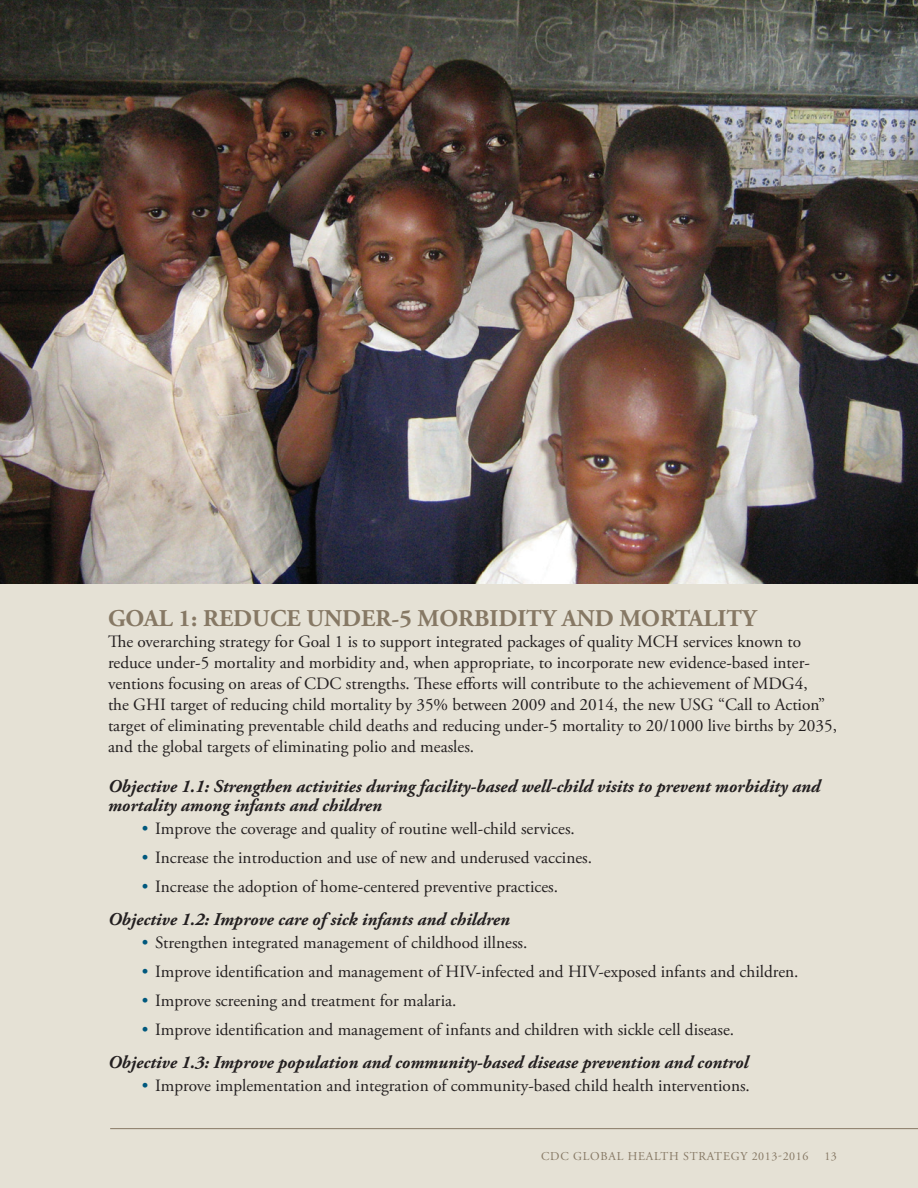
<style>
.page{position:relative;width:918px;height:1188px;background:#fff}
.page>*{position:absolute;margin:0;border:0;box-sizing:border-box;transform-origin:0 0}
.t1{font:700 24px "Adobe Garamond Pro";color:#867864}
.t2{font:italic 700 18px/19.5px "Adobe Garamond Pro";color:#231f20}
.t3{font:17.25px/21px "Adobe Garamond Pro";color:#231f20}
.t4{font:12px "Adobe Garamond Pro";letter-spacing:.065em;color:#867864}
.s1{color:#00587d}
</style>
<div class="page">
<div style="left:0;top:583px;width:918px;height:605px;background:#e5e1d5"></div>
<hr style="left:110px;top:1128px;width:808px;height:1px;background:#867864">
<img style="left:0;top:0;width:918px;height:583px">
<h1 class="t1" style="left:108px;top:604px;width:650px">GOAL 1: REDUCE UNDER-5 MORBIDITY AND MORTALITY</h1>
<p class="t3" style="left:108px;top:632px;width:731px">The overarching strategy for Goal 1 is to support integrated packages of quality MCH services known to reduce under-5 mortality and morbidity and, when appropriate, to incorporate new evidence-based inter&shy;ventions focusing on areas of CDC strengths. These efforts will contribute to the achievement of MDG4,<br>the GHI target of reducing child mortality by 35% between 2009 and 2014, the new USG “Call to Action” target of eliminating preventable child deaths and reducing under-5 mortality to 20/1000 live births by 2035, and the global targets of eliminating polio and measles.</p>
<h3 class="t2" style="left:108px;top:777px;width:714px">Objective 1.1: Strengthen activities during facility-based well-child visits to prevent morbidity and mortality among infants and children</h3>
<p class="t3" style="left:142px;top:818px;width:435px"><span class="s1">•</span> Improve the coverage and quality of routine well-child services.</p>
<p class="t3" style="left:142px;top:848px;width:452px"><span class="s1">•</span> Increase the introduction and use of new and underused vaccines.</p>
<p class="t3" style="left:142px;top:877px;width:418px"><span class="s1">•</span> Increase the adoption of home-centered preventive practices.</p>
<h3 class="t2" style="left:108px;top:910px;width:403px">Objective 1.2: Improve care of sick infants and children</h3>
<p class="t3" style="left:142px;top:932px;width:387px"><span class="s1">•</span> Strengthen integrated management of childhood illness.</p>
<p class="t3" style="left:142px;top:962px;width:658px"><span class="s1">•</span> Improve identification and management of HIV-infected and HIV-exposed infants and children.</p>
<p class="t3" style="left:142px;top:991px;width:316px"><span class="s1">•</span> Improve screening and treatment for malaria.</p>
<p class="t3" style="left:142px;top:1020px;width:594px"><span class="s1">•</span> Improve identification and management of infants and children with sickle cell disease.</p>
<h3 class="t2" style="left:108px;top:1053px;width:642px">Objective 1.3: Improve population and community-based disease prevention and control</h3>
<p class="t3" style="left:142px;top:1076px;width:610px"><span class="s1">•</span> Improve implementation and integration of community-based child health interventions.</p>
<p class="t4" style="left:541px;top:1149px;width:269px">CDC GLOBAL HEALTH STRATEGY 2013-2016</p>
<p class="t4" style="left:824px;top:1149px;width:14px">13</p>
</div>
